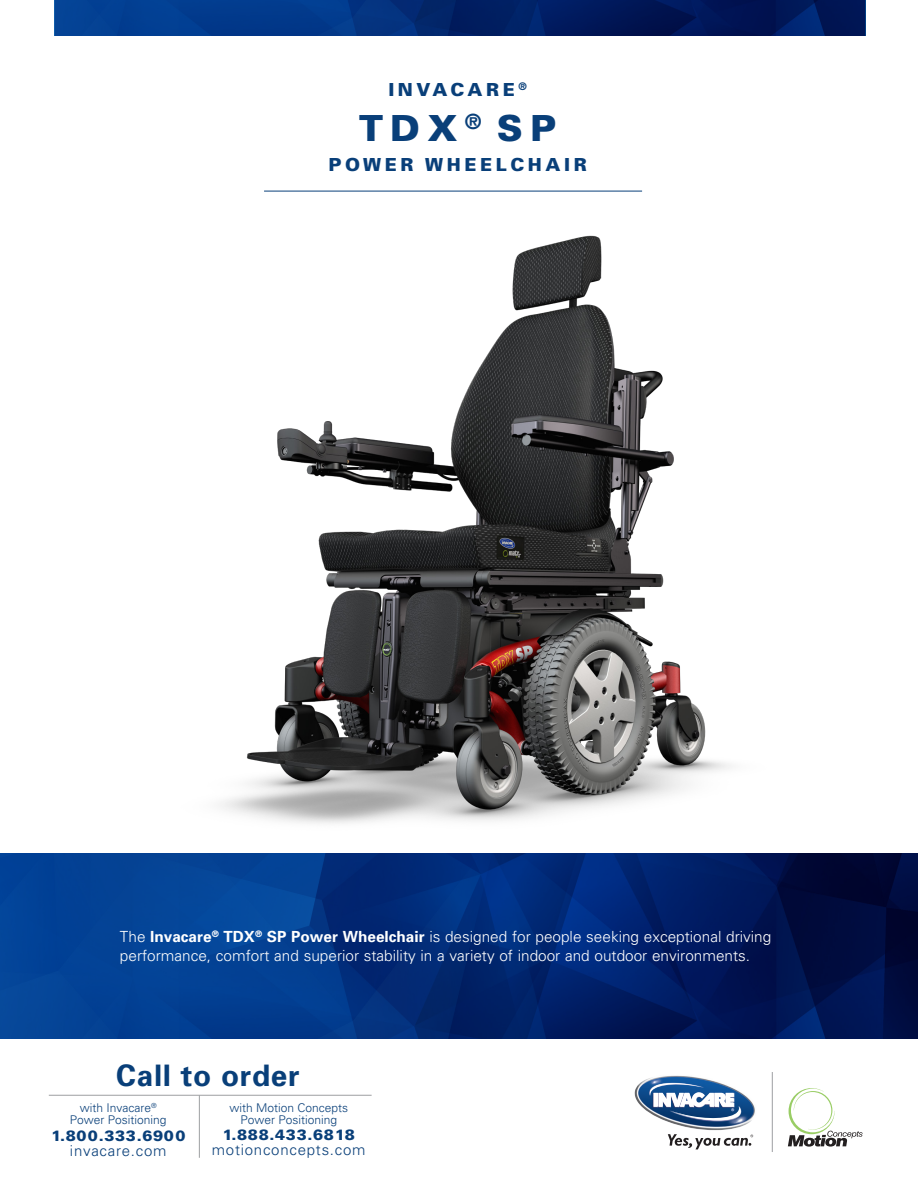
<style>
.page{position:relative;width:918px;height:1188px;background:#fff}
.page>*{position:absolute;margin:0;border:0;box-sizing:border-box;transform-origin:0 0}
.t1{font:900 36px "Univers";color:#093f79}
.t2{font:700 29.55px "Univers";letter-spacing:.025em;color:#093f79}
.t3{font:900 18px "Univers";letter-spacing:.2em;color:#093f79}
.t4{font:300 15.3px/19.5px "Univers";color:#fff}
.t5{font:300 15px "Univers";letter-spacing:.05em;color:#093f79}
.t6{font:900 15px "Univers";letter-spacing:.05em;color:#093f79}
.t7{font:300 12px/12px "Univers";color:#093f79;text-align:center}
.s1{font-weight:700}
</style>
<div class="page">
<img style="left:220px;top:190px;width:511px;height:634px">
<img style="left:634px;top:1075px;width:121px;height:56px">
<svg style="left:650px;top:1080px;width:91px;height:43px"></svg>
<svg style="left:668px;top:1134px;width:85px;height:15px"></svg>
<svg style="left:788px;top:1088px;width:75px;height:59px"></svg>
<hr style="left:772px;top:1072px;width:1px;height:80px;background:#9d9fa2">
<img style="left:0;top:853px;width:918px;height:185px">
<img style="left:55px;top:0;width:810px;height:36px">
<hr style="left:264px;top:191px;width:378px;height:1px;background:#093f79">
<hr style="left:199px;top:1095px;width:1px;height:63px;background:#9d9fa2">
<hr style="left:49px;top:1095px;width:323px;height:1px;background:#9d9fa2">
<p class="t3" style="left:388px;top:78px;width:140px">INVACARE <sup>®</sup></p>
<h1 class="t1" style="left:359px;top:106px;width:198px">TDX <sup>®</sup> SP</h1>
<p class="t3" style="left:328px;top:153px;width:260px">POWER WHEELCHAIR</p>
<p class="t4" style="left:120px;top:927px;width:653px">The <span class="s1">Invacare</span><sup>®</sup> <span class="s1">TDX</span><sup>®</sup> <span class="s1">SP Power Wheelchair</span> is designed for people seeking exceptional driving performance, comfort and superior stability in a variety of indoor and outdoor environments.</p>
<h2 class="t2" style="left:116px;top:1058px;width:185px">Call to order</h2>
<p class="t7" style="left:229px;top:1102px;width:120px">with Motion Concepts<br>Power Positioning</p>
<p class="t6" style="left:223px;top:1126px;width:134px">1.888.433.6818</p>
<p class="t5" style="left:212px;top:1141px;width:155px">motionconcepts.com</p>
<p class="t7" style="left:70px;top:1102px;width:98px">with Invacare<sup>®<br></sup>Power Positioning</p>
<p class="t6" style="left:51px;top:1126px;width:136px">1.800.333.6900</p>
<p class="t5" style="left:70px;top:1142px;width:98px">invacare.com</p>
</div>
